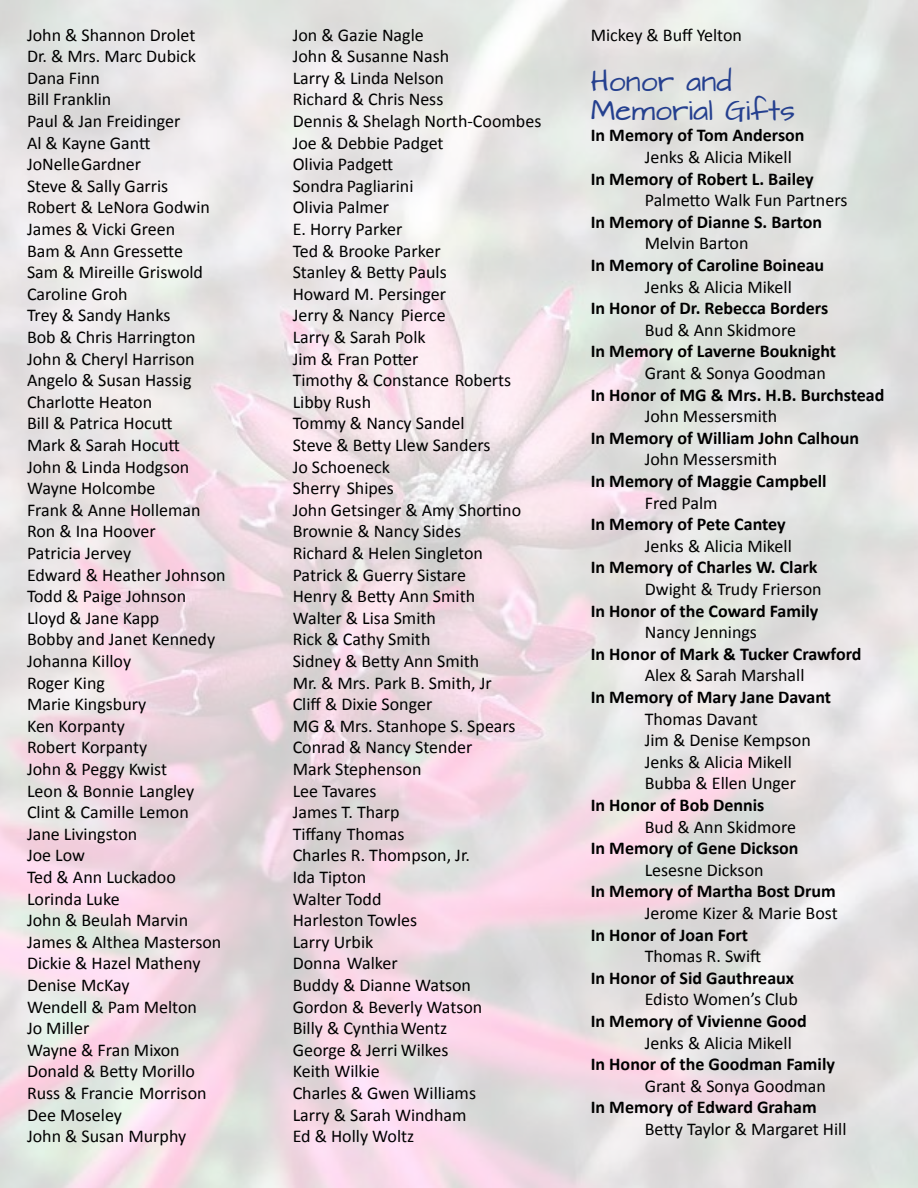
<style>
.page{position:relative;width:918px;height:1188px;background:#fff}
.page>*{position:absolute;margin:0;border:0;box-sizing:border-box;transform-origin:0 0}
.t1{font:24px/28.8px "Architects Daughter";color:#25408f}
.t2{font:18px/21.6px "Calibri";color:#000}
.t3{font:700 18px "Calibri";color:#000}
</style>
<div class="page">
<p class="t2" style="left:27px;top:23px;width:200px">John &amp; Shannon Drolet<br>Dr. &amp; Mrs. Marc Dubick<br>Dana Finn<br>Bill Franklin<br>Paul &amp; Jan Freidinger<br>Al &amp; Kayne Gantt<br>JoNelleGardner<br>Steve &amp; Sally Garris<br>Robert &amp; LeNora Godwin<br>James &amp; Vicki Green<br>Bam &amp; Ann Gressette<br>Sam &amp; Mireille Griswold<br>Caroline Groh<br>Trey &amp; Sandy Hanks<br>Bob &amp; Chris Harrington<br>John &amp; Cheryl Harrison<br>Angelo &amp; Susan Hassig<br>Charlotte Heaton<br>Bill &amp; Patrica Hocutt<br>Mark &amp; Sarah Hocutt<br>John &amp; Linda Hodgson<br>Wayne Holcombe<br>Frank &amp; Anne Holleman<br>Ron &amp; Ina Hoover<br>Patricia Jervey<br>Edward &amp; Heather Johnson<br>Todd &amp; Paige Johnson<br>Lloyd &amp; Jane Kapp<br>Bobby and Janet Kennedy<br>Johanna Killoy<br>Roger King<br>Marie Kingsbury<br>Ken Korpanty<br>Robert Korpanty<br>John &amp; Peggy Kwist<br>Leon &amp; Bonnie Langley<br>Clint &amp; Camille Lemon<br>Jane Livingston<br>Joe Low<br>Ted &amp; Ann Luckadoo<br>Lorinda Luke<br>John &amp; Beulah Marvin<br>James &amp; Althea Masterson<br>Dickie &amp; Hazel Matheny<br>Denise McKay<br>Wendell &amp; Pam Melton<br>Jo Miller<br>Wayne &amp; Fran Mixon<br>Donald &amp; Betty Morillo<br>Russ &amp; Francie Morrison<br>Dee Moseley<br>John &amp; Susan Murphy</p>
<p class="t2" style="left:293px;top:23px;width:250px">Jon &amp; Gazie Nagle<br>John &amp; Susanne Nash<br>Larry &amp; Linda Nelson<br>Richard &amp; Chris Ness<br>Dennis &amp; Shelagh North-Coombes<br>Joe &amp; Debbie Padget<br>Olivia Padgett<br>Sondra Pagliarini<br>Olivia Palmer<br>E. Horry Parker<br>Ted &amp; Brooke Parker<br>Stanley &amp; Betty Pauls<br>Howard M. Persinger<br>Jerry &amp; Nancy Pierce<br>Larry &amp; Sarah Polk<br>Jim &amp; Fran Potter<br>Timothy &amp; Constance Roberts<br>Libby Rush<br>Tommy &amp; Nancy Sandel<br>Steve &amp; Betty Llew Sanders<br>Jo Schoeneck<br>Sherry Shipes<br>John Getsinger &amp; Amy Shortino<br>Brownie &amp; Nancy Sides<br>Richard &amp; Helen Singleton<br>Patrick &amp; Guerry Sistare<br>Henry &amp; Betty Ann Smith<br>Walter &amp; Lisa Smith<br>Rick &amp; Cathy Smith<br>Sidney &amp; Betty Ann Smith<br>Mr. &amp; Mrs. Park B. Smith, Jr<br>Cliff &amp; Dixie Songer<br>MG &amp; Mrs. Stanhope S. Spears<br>Conrad &amp; Nancy Stender<br>Mark Stephenson<br>Lee Tavares<br>James T. Tharp<br>Tiffany Thomas<br>Charles R. Thompson, Jr.<br>Ida Tipton<br>Walter Todd<br>Harleston Towles<br>Larry Urbik<br>Donna Walker<br>Buddy &amp; Dianne Watson<br>Gordon &amp; Beverly Watson<br>Billy &amp; CynthiaWentz<br>George &amp; Jerri Wilkes<br>Keith Wilkie<br>Charles &amp; Gwen Williams<br>Larry &amp; Sarah Windham<br>Ed &amp; Holly Woltz</p>
<p class="t2" style="left:591px;top:23px;width:153px">Mickey &amp; Buff Yelton</p>
<h1 class="t1" style="left:591px;top:68px;width:206px">Honor and<br>Memorial Gifts</h1>
<p class="t3" style="left:591px;top:124px;width:215px">In Memory of Tom Anderson</p>
<p class="t2" style="left:645px;top:145px;width:149px">Jenks &amp; Alicia Mikell</p>
<p class="t3" style="left:591px;top:167px;width:224px">In Memory of Robert L. Bailey</p>
<p class="t2" style="left:645px;top:188px;width:204px">Palmetto Walk Fun Partners</p>
<p class="t3" style="left:591px;top:211px;width:233px">In Memory of Dianne S. Barton</p>
<p class="t2" style="left:645px;top:232px;width:105px">Melvin Barton</p>
<p class="t3" style="left:591px;top:254px;width:235px">In Memory of Caroline Boineau</p>
<p class="t2" style="left:645px;top:275px;width:149px">Jenks &amp; Alicia Mikell</p>
<p class="t3" style="left:591px;top:297px;width:239px">In Honor of Dr. Rebecca Borders</p>
<p class="t2" style="left:645px;top:318px;width:153px">Bud &amp; Ann Skidmore</p>
<p class="t3" style="left:591px;top:340px;width:247px">In Memory of Laverne Bouknight</p>
<p class="t2" style="left:645px;top:361px;width:183px">Grant &amp; Sonya Goodman</p>
<p class="t3" style="left:591px;top:383px;width:295px">In Honor of MG &amp; Mrs. H.B. Burchstead</p>
<p class="t2" style="left:645px;top:404px;width:134px">John Messersmith</p>
<p class="t3" style="left:591px;top:427px;width:270px">In Memory of William John Calhoun</p>
<p class="t2" style="left:645px;top:448px;width:134px">John Messersmith</p>
<p class="t3" style="left:591px;top:470px;width:237px">In Memory of Maggie Campbell</p>
<p class="t2" style="left:645px;top:491px;width:74px">Fred Palm</p>
<p class="t3" style="left:591px;top:513px;width:196px">In Memory of Pete Cantey</p>
<p class="t2" style="left:645px;top:534px;width:149px">Jenks &amp; Alicia Mikell</p>
<p class="t3" style="left:591px;top:556px;width:228px">In Memory of Charles W. Clark</p>
<p class="t2" style="left:645px;top:577px;width:178px">Dwight &amp; Trudy Frierson</p>
<p class="t3" style="left:591px;top:599px;width:229px">In Honor of the Coward Family</p>
<p class="t2" style="left:645px;top:620px;width:114px">Nancy Jennings</p>
<p class="t3" style="left:591px;top:643px;width:272px">In Honor of Mark &amp; Tucker Crawford</p>
<p class="t2" style="left:645px;top:664px;width:161px">Alex &amp; Sarah Marshall</p>
<p class="t3" style="left:591px;top:686px;width:242px">In Memory of Mary Jane Davant</p>
<p class="t2" style="left:645px;top:707px;width:168px">Thomas Davant<br>Jim &amp; Denise Kempson<br>Jenks &amp; Alicia Mikell<br>Bubba &amp; Ellen Unger</p>
<p class="t3" style="left:591px;top:794px;width:175px">In Honor of Bob Dennis</p>
<p class="t2" style="left:645px;top:815px;width:153px">Bud &amp; Ann Skidmore</p>
<p class="t3" style="left:591px;top:837px;width:209px">In Memory of Gene Dickson</p>
<p class="t2" style="left:645px;top:858px;width:120px">Lesesne Dickson</p>
<p class="t3" style="left:591px;top:880px;width:247px">In Memory of Martha Bost Drum</p>
<p class="t2" style="left:645px;top:901px;width:195px">Jerome Kizer &amp; Marie Bost</p>
<p class="t3" style="left:591px;top:923px;width:159px">In Honor of Joan Fort</p>
<p class="t2" style="left:645px;top:944px;width:118px">Thomas R. Swift</p>
<p class="t3" style="left:591px;top:967px;width:205px">In Honor of Sid Gauthreaux</p>
<p class="t2" style="left:645px;top:988px;width:155px">Edisto Women’s Club</p>
<p class="t3" style="left:591px;top:1010px;width:218px">In Memory of Vivienne Good</p>
<p class="t2" style="left:645px;top:1031px;width:149px">Jenks &amp; Alicia Mikell</p>
<p class="t3" style="left:591px;top:1053px;width:246px">In Honor of the Goodman Family</p>
<p class="t2" style="left:645px;top:1074px;width:183px">Grant &amp; Sonya Goodman</p>
<p class="t3" style="left:591px;top:1096px;width:227px">In Memory of Edward Graham</p>
<p class="t2" style="left:645px;top:1117px;width:203px">Betty Taylor &amp; Margaret Hill</p>
</div>
